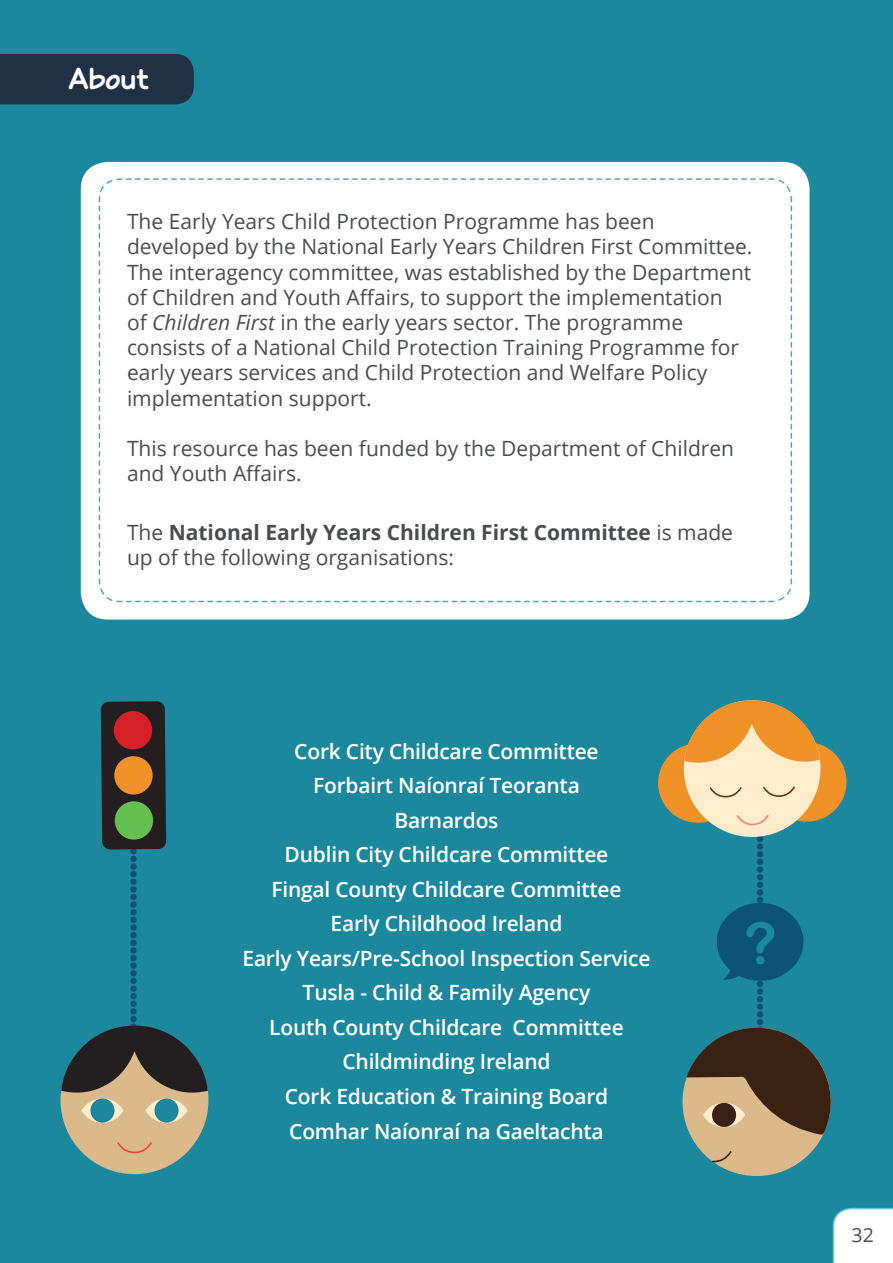
<style>
.page{position:relative;width:893px;height:1263px;background:#1c889d}
.page>*{position:absolute;margin:0;border:0;box-sizing:border-box;transform-origin:0 0}
.t1{font:700 33px "Veggieburger";color:#fff}
.t2{font:21px/25.2px "Open Sans";color:#4b4c4d}
.t3{font:600 21px/34.5px "Open Sans";letter-spacing:-.01em;color:#fff;text-align:center}
.t4{font:700 21px/25.2px "Open Sans";color:#4b4c4d}
.t5{font:19.5px "Open Sans";color:#4b4c4d}
.s1{font-style:italic}
.s2{font-weight:400}
</style>
<div class="page">
<div style="left:81px;top:162px;width:729px;height:457px;background:#fff;border-radius:27px"></div>
<svg style="left:98px;top:178px;width:695px;height:425px"></svg>
<div style="left:61px;top:1026px;width:147px;height:148px;background:#dbb98b;border-radius:50%"></div>
<svg style="left:117px;top:1142px;width:35px;height:12px"></svg>
<svg style="left:61px;top:701px;width:147px;height:422px"></svg>
<div style="left:154px;top:1098px;width:25px;height:24px;background:#1c889d;border-radius:50%"></div>
<div style="left:0;top:54px;width:194px;height:50px;background:#223046"></div>
<div style="left:658px;top:743px;width:80px;height:80px;background:#f09228;border-radius:50%"></div>
<div style="left:767px;top:742px;width:80px;height:80px;background:#f09228;border-radius:50%"></div>
<div style="left:683px;top:700px;width:138px;height:137px;background:#feecca;border-radius:50%"></div>
<svg style="left:684px;top:700px;width:136px;height:63px"></svg>
<svg style="left:710px;top:786px;width:85px;height:12px"></svg>
<div style="left:682px;top:1027px;width:149px;height:149px;background:#dbb98b;border-radius:50%"></div>
<svg style="left:686px;top:813px;width:146px;height:322px"></svg>
<div style="left:712px;top:1103px;width:24px;height:24px;background:#3a2111;border-radius:50%"></div>
<svg style="left:711px;top:1151px;width:21px;height:12px"></svg>
<svg style="left:833px;top:1208px;width:60px;height:55px;background:#f4fafb"></svg>
<h1 class="t1" style="left:68px;top:61px;width:82px">About</h1>
<p class="t2" style="left:127px;top:208px;width:627px">The Early Years Child Protection Programme has been developed by the National Early Years Children First Committee.<br>The interagency committee, was established by the Department of Children and Youth Affairs, to support the implementation<br>of <span class="s1">Children First</span> in the early years sector. The programme consists of a National Child Protection Training Programme for early years services and Child Protection and Welfare Policy implementation support.</p>
<p class="t2" style="left:127px;top:435px;width:609px">This resource has been funded by the Department of Children and Youth Affairs.</p>
<p class="t4" style="left:127px;top:519px;width:607px"><span class="s2">The</span> National Early Years Children First Committee <span class="s2">is made up of the following organisations:</span></p>
<p class="t3" style="left:242px;top:734px;width:409px">Cork City Childcare Committee<br>Forbairt Naíonraí Teoranta<br>Barnardos<br>Dublin City Childcare Committee<br>Fingal County Childcare Committee<br>Early Childhood Ireland<br>Early Years/Pre-School Inspection Service<br>Tusla - Child &amp; Family Agency<br>Louth County Childcare Committee<br>Childminding Ireland<br>Cork Education &amp; Training Board<br>Comhar Naíonraí na Gaeltachta</p>
<p class="t5" style="left:852px;top:1222px;width:24px">32</p>
</div>
